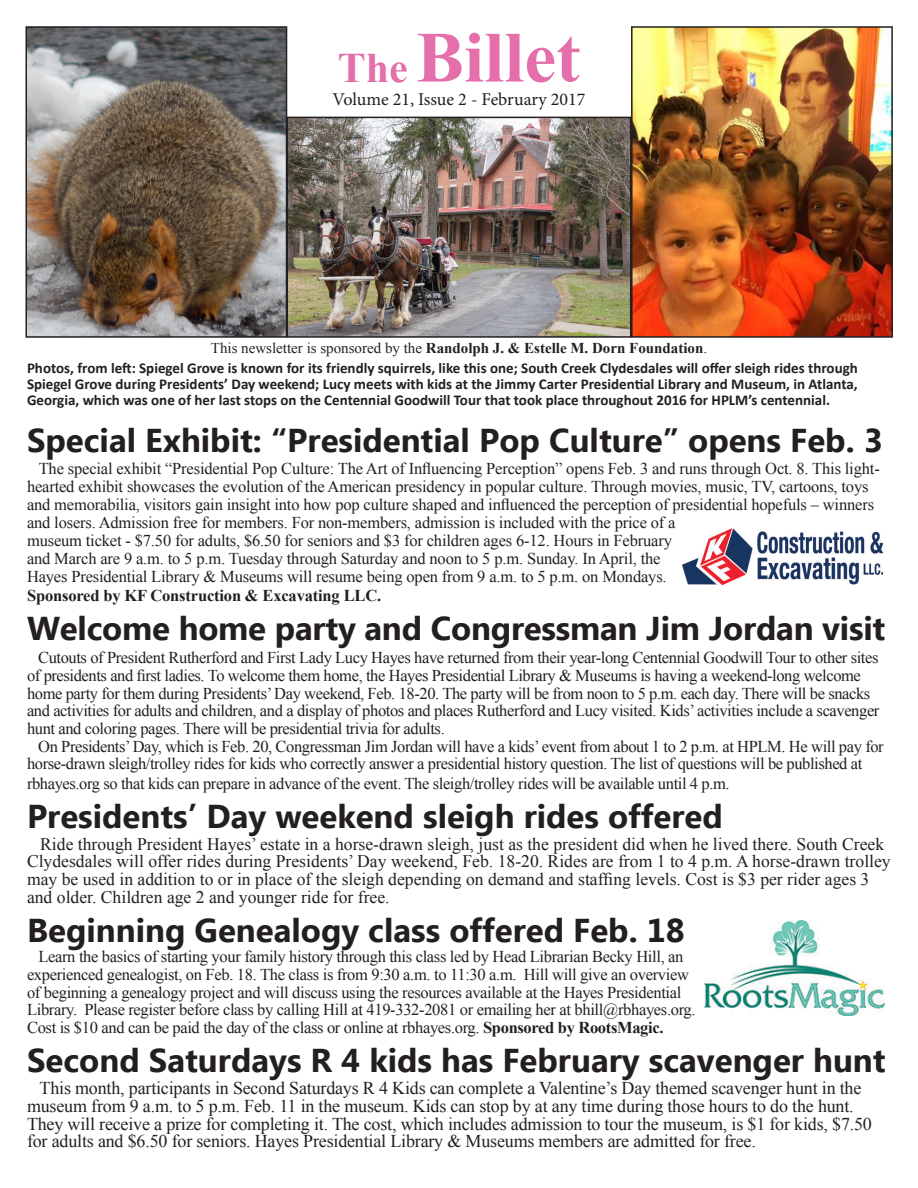
<style>
.page{position:relative;width:918px;height:1188px;background:#fff}
.page>*{position:absolute;margin:0;border:0;box-sizing:border-box;transform-origin:0 0}
.t1{font:700 72px "Times New Roman";color:#e46faa}
.t2{font:700 33px "Ebrima";color:#231f20}
.t3{font:18px/17.7px "Times New Roman";letter-spacing:-.01em;color:#231f20}
.t4{font:18px "Minion Pro";letter-spacing:-.005em;color:#231f20}
.t5{font:17.7px/17.7px "Times New Roman";color:#231f20}
.t6{font:16.5px/17.7px "Times New Roman";letter-spacing:-.02em;color:#231f20}
.t7{font:700 15px/15.8px "Calibri";color:#231f20;text-align:justify}
.t8{font:700 15px "Times New Roman";color:#231f20}
.s1{font-size:42px}
.s2{font-weight:400}
.s3{font-weight:700}
</style>
<div class="page">
<img style="left:29px;top:29px;width:255px;height:306px">
<div style="left:26px;top:26px;width:261px;height:312px;border:2px solid #231f20"></div>
<img style="left:634px;top:29px;width:256px;height:306px">
<div style="left:631px;top:26px;width:262px;height:312px;border:2px solid #231f20"></div>
<img style="left:290px;top:120px;width:338px;height:215px">
<div style="left:287px;top:117px;width:344px;height:221px;border:2px solid #231f20"></div>
<img style="left:704px;top:920px;width:181px;height:95px">
<img style="left:683px;top:528px;width:199px;height:56px">
<p class="t1" style="left:338px;top:8px;width:244px"><span class="s1">The</span> Billet</p>
<p class="t4" style="left:332px;top:87px;width:255px">Volume 21, Issue 2 - February 2017</p>
<p class="t8" style="left:211px;top:338px;width:498px"><span class="s2">This newsletter is sponsored by the</span> Randolph J. &amp; Estelle M. Dorn Foundation<span class="s2">.</span></p>
<p class="t7" style="left:27px;top:361px;width:832px">Photos, from left: Spiegel Grove is known for its friendly squirrels, like this one; South Creek Clydesdales will offer sleigh rides through Spiegel Grove during Presidents’ Day weekend; Lucy meets with kids at the Jimmy Carter Presidential Library and Museum, in Atlanta, Georgia, which was one of her last stops on the Centennial Goodwill Tour that took place throughout 2016 for HPLM’s centennial.</p>
<p class="t2" style="left:27px;top:415px;width:857px">Special Exhibit: “Presidential Pop Culture” opens Feb. 3</p>
<p class="t6" style="left:27px;top:459px;width:854px;line-height:18.1px;text-indent:12px">The special exhibit “Presidential Pop Culture: The Art of Influencing Perception” opens Feb. 3 and runs through Oct. 8. This light&shy;hearted exhibit showcases the evolution of the American presidency in popular culture. Through movies, music, TV, cartoons, toys and memorabilia, visitors gain insight into how pop culture shaped and influenced the perception of presidential hopefuls – winners and losers. Admission free for members. For non-members, admission is included with the price of a<br>museum ticket - $7.50 for adults, $6.50 for seniors and $3 for children ages 6-12. Hours in February<br>and March are 9 a.m. to 5 p.m. Tuesday through Saturday and noon to 5 p.m. Sunday. In April, the<br>Hayes Presidential Library &amp; Museums will resume being open from 9 a.m. to 5 p.m. on Mondays.<br><span class="s3">Sponsored by KF Construction &amp; Excavating LLC.</span></p>
<p class="t2" style="left:27px;top:604px;width:860px">Welcome home party and Congressman Jim Jordan visit</p>
<p class="t6" style="left:27px;top:649px;width:854px;text-indent:11px">Cutouts of President Rutherford and First Lady Lucy Hayes have returned from their year-long Centennial Goodwill Tour to other sites of presidents and first ladies. To welcome them home, the Hayes Presidential Library &amp; Museums is having a weekend-long welcome home party for them during Presidents’ Day weekend, Feb. 18-20. The party will be from noon to 5 p.m. each day. There will be snacks and activities for adults and children, and a display of photos and places Rutherford and Lucy visited. Kids’ activities include a scavenger hunt and coloring pages. There will be presidential trivia for adults.</p>
<p class="t6" style="left:27px;top:737px;width:858px;text-indent:11px">On Presidents’ Day, which is Feb. 20, Congressman Jim Jordan will have a kids’ event from about 1 to 2 p.m. at HPLM. He will pay for horse-drawn sleigh/trolley rides for kids who correctly answer a presidential history question. The list of questions will be published at</p>
<p class="t6" style="left:27px;top:774px;width:704px">rbhayes.org so that kids can prepare in advance of the event. The sleigh/trolley rides will be available until 4 p.m.</p>
<p class="t2" style="left:27px;top:791px;width:697px">Presidents’ Day weekend sleigh rides offered</p>
<p class="t5" style="left:27px;top:835px;width:865px;text-indent:13px">Ride through President Hayes’ estate in a horse-drawn sleigh, just as the president did when he lived there. South Creek Clydesdales will offer rides during Presidents’ Day weekend, Feb. 18-20. Rides are from 1 to 4 p.m. A horse-drawn trolley may be used in addition to or in place of the sleigh depending on demand and staffing levels. Cost is $3 per rider ages 3 and older. Children age 2 and younger ride for free.</p>
<p class="t2" style="left:27px;top:905px;width:659px">Beginning Genealogy class offered Feb. 18</p>
<p class="t6" style="left:27px;top:948px;width:670px;text-indent:11px">Learn the basics of starting your family history through this class led by Head Librarian Becky Hill, an experienced genealogist, on Feb. 18. The class is from 9:30 a.m. to 11:30 a.m. Hill will give an overview of beginning a genealogy project and will discuss using the resources available at the Hayes Presidential Library. Please register before class by calling Hill at 419-332-2081 or emailing her at bhill@rbhayes.org.<br>Cost is $10 and can be paid the day of the class or online at rbhayes.org. <span class="s3">Sponsored by RootsMagic.</span></p>
<p class="t2" style="left:27px;top:1036px;width:860px">Second Saturdays R 4 kids has February scavenger hunt</p>
<p class="t3" style="left:27px;top:1079px;width:846px;text-indent:13px">This month, participants in Second Saturdays R 4 Kids can complete a Valentine’s Day themed scavenger hunt in the museum from 9 a.m. to 5 p.m. Feb. 11 in the museum. Kids can stop by at any time during those hours to do the hunt.<br>They will receive a prize for completing it. The cost, which includes admission to tour the museum, is $1 for kids, $7.50 for adults and $6.50 for seniors. Hayes Presidential Library &amp; Museums members are admitted for free.</p>
</div>
